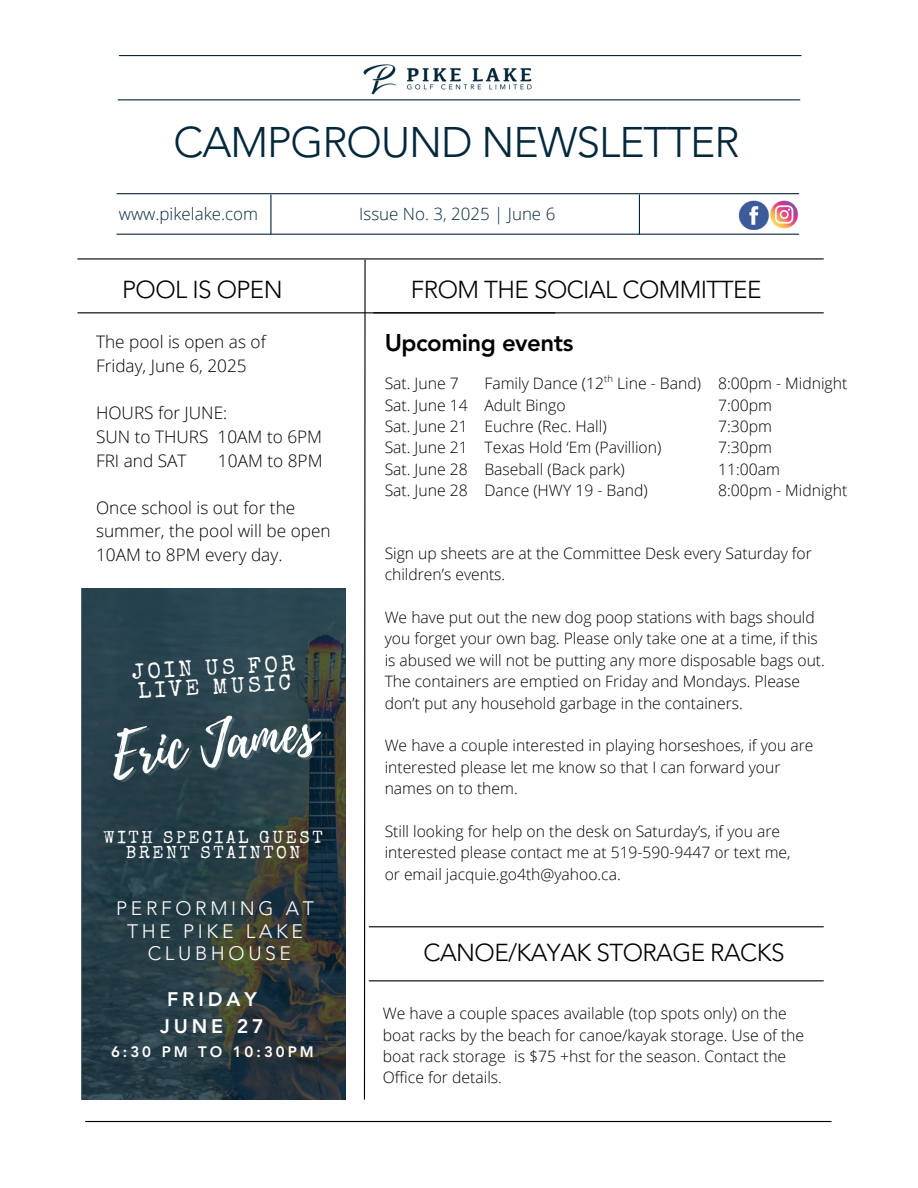
<style>
.page{position:relative;width:918px;height:1188px;background:#fff}
.page>*{position:absolute;margin:0;border:0;box-sizing:border-box;transform-origin:0 0}
.t1{font:56.4px "Playlist Script";color:#fcfeff}
.t2{font:300 42.45px "Avenir";letter-spacing:-.025em;color:#04283b}
.t3{font:300 24.3px "Avenir";letter-spacing:-.025em;color:#000}
.t4{font:800 24px "Avenir";letter-spacing:-.02em;color:#000}
.t5{font:21.9px/19.2px "Special Elite";color:#fff}
.t6{font:800 19.5px "Avenir";letter-spacing:.2em;color:#fff}
.t7{font:300 19.35px/22.5px "Avenir";letter-spacing:.19em;color:#fff;text-align:center}
.t8{font:17.4px/15.3px "Special Elite";letter-spacing:.15em;color:#fff;text-align:center}
.t9{font:300 17.25px/23.7px "Open Sans";color:#000}
.t10{font:300 16.95px "Open Sans";color:#04283b}
.t11{font:300 15.75px/21.3px "Open Sans";color:#000}
.t12{font:800 15px "Avenir";letter-spacing:.2em;color:#fff}
.t13{font:300 9.45px "Open Sans";color:#000}
</style>
<div class="page">
<hr style="left:117px;top:193px;width:682px;height:1px;background:#04283b">
<hr style="left:118px;top:99px;width:682px;height:1px;background:#04283b">
<hr style="left:117px;top:234px;width:682px;height:1px;background:#04283b">
<hr style="left:78px;top:258px;width:745px;height:2px;background:#000">
<hr style="left:270px;top:195px;width:1px;height:39px;background:#04283b">
<hr style="left:639px;top:195px;width:1px;height:39px;background:#04283b">
<hr style="left:119px;top:55px;width:682px;height:1px;background:#04283b">
<svg style="left:363px;top:259px;width:3px;height:841px"></svg>
<hr style="left:86px;top:1121px;width:745px;height:1px;background:#000">
<img style="left:358px;top:64px;width:182px;height:37px">
<img style="left:738px;top:200px;width:61px;height:30px">
<hr style="left:374px;top:312px;width:449px;height:1px;background:#000">
<hr style="left:78px;top:312px;width:477px;height:1px;background:#000">
<hr style="left:369px;top:980px;width:454px;height:1px;background:#000">
<hr style="left:369px;top:926px;width:454px;height:1px;background:#000">
<svg style="left:81px;top:588px;width:265px;height:511px;background:#2a3e45"></svg>
<p class="t2" style="left:174px;top:111px;width:567px">CAMPGROUND NEWSLETTER</p>
<p class="t10" style="left:119px;top:202px;width:141px">www.pikelake.com</p>
<p class="t10" style="left:359px;top:202px;width:198px">Issue No. 3, 2025 | June 6</p>
<p class="t3" style="left:122px;top:271px;width:162px">POOL IS OPEN</p>
<p class="t9" style="left:96px;top:330px;width:171px">The pool is open as of</p>
<p class="t9" style="left:96px;top:354px;width:152px">Friday, June 6, 2025</p>
<p class="t9" style="left:96px;top:401px;width:133px">HOURS for JUNE:</p>
<p class="t9" style="left:96px;top:424px;width:228px">SUN to THURS 10AM to 6PM</p>
<p class="t9" style="left:96px;top:448px;width:92px">FRI and SAT</p>
<p class="t9" style="left:218px;top:448px;width:106px">10AM to 8PM</p>
<p class="t9" style="left:96px;top:495px;width:236px">Once school is out for the summer, the pool will be open<br>10AM to 8PM every day.</p>
<p class="t5" style="left:132px;top:665px;width:165px;rotate:-3deg">JOIN US FOR<br>LIVE MUSIC</p>
<h1 class="t1" style="left:106px;top:715px;width:208px;rotate:-7deg">Eric James</h1>
<p class="t8" style="left:104px;top:832px;width:221px">WITH SPECIAL GUEST<br>BRENT STAINTON</p>
<p class="t7" style="left:116px;top:898px;width:199px">PERFORMING AT<br>THE PIKE LAKE</p>
<p class="t7" style="left:148px;top:943px;width:145px">CLUBHOUSE</p>
<p class="t6" style="left:167px;top:986px;width:91px">FRIDAY</p>
<p class="t6" style="left:160px;top:1013px;width:105px">JUNE 27</p>
<p class="t12" style="left:111px;top:1042px;width:204px">6:30 PM TO 10:30PM</p>
<p class="t3" style="left:411px;top:271px;width:352px">FROM THE SOCIAL COMMITTEE</p>
<p class="t4" style="left:385px;top:327px;width:190px">Upcoming events</p>
<p class="t11" style="left:385px;top:372px;width:76px">Sat. June 7</p>
<p class="t11" style="left:385px;top:394px;width:85px">Sat. June 14</p>
<p class="t11" style="left:385px;top:415px;width:85px">Sat. June 21</p>
<p class="t11" style="left:385px;top:437px;width:85px">Sat. June 21</p>
<p class="t11" style="left:385px;top:458px;width:85px">Sat. June 28</p>
<h4 class="t11" style="left:385px;top:479px;width:85px">Sat. June 28</h4>
<p class="t13" style="left:604px;top:372px;width:10px">th</p>
<p class="t11" style="left:484px;top:394px;width:178px">Adult Bingo<br>Euchre (Rec. Hall)<br>Texas Hold ‘Em (Pavillion)<br>Baseball (Back park)<br>Dance (HWY 19 - Band)</p>
<p class="t11" style="left:484px;top:372px;width:218px">Family Dance (12 Line - Band)</p>
<p class="t11" style="left:718px;top:372px;width:131px">8:00pm - Midnight</p>
<p class="t11" style="left:718px;top:394px;width:55px">7:00pm</p>
<p class="t11" style="left:718px;top:415px;width:55px">7:30pm</p>
<p class="t11" style="left:718px;top:437px;width:55px">7:30pm</p>
<p class="t11" style="left:718px;top:458px;width:63px">11:00am</p>
<p class="t11" style="left:718px;top:479px;width:131px">8:00pm - Midnight</p>
<p class="t11" style="left:385px;top:542px;width:429px">Sign up sheets are at the Committee Desk every Saturday for children’s events.</p>
<p class="t11" style="left:385px;top:606px;width:442px">We have put out the new dog poop stations with bags should you forget your own bag. Please only take one at a time, if this is abused we will not be putting any more disposable bags out.<br>The containers are emptied on Friday and Mondays. Please don’t put any household garbage in the containers.</p>
<p class="t11" style="left:385px;top:735px;width:430px">We have a couple interested in playing horseshoes, if you are interested please let me know so that I can forward your names on to them.</p>
<p class="t11" style="left:385px;top:820px;width:407px">Still looking for help on the desk on Saturday’s, if you are interested please contact me at 519-590-9447 or text me,</p>
<p class="t11" style="left:385px;top:863px;width:238px">or email jacquie.go4th@yahoo.ca.</p>
<h5 class="t3" style="left:424px;top:935px;width:362px">CANOE/KAYAK STORAGE RACKS</h5>
<p class="t11" style="left:383px;top:1002px;width:423px">We have a couple spaces available (top spots only) on the boat racks by the beach for canoe/kayak storage. Use of the boat rack storage is $75 +hst for the season. Contact the Office for details.</p>
</div>
